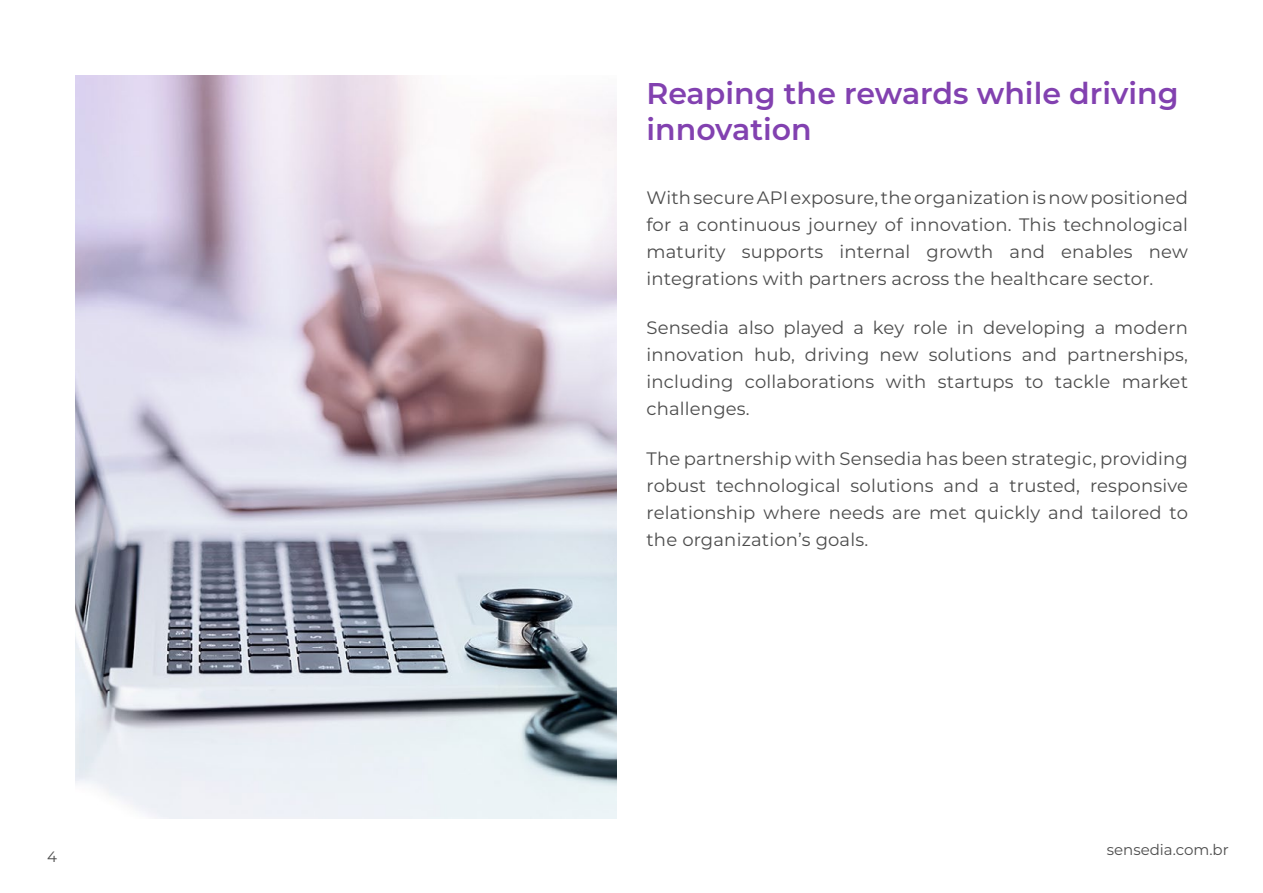
<style>
.page{position:relative;width:1263px;height:893px;background:#fff}
.page>*{position:absolute;margin:0;border:0;box-sizing:border-box;transform-origin:0 0}
.t1{font:600 30px/36px "Montserrat";color:#8241b0}
.t2{font:18px/27px "Montserrat";letter-spacing:.01em;color:#4c4c4c;text-align:justify}
.t3{font:15px "Montserrat";color:#4c4c4c}
</style>
<div class="page">
<img style="left:75px;top:75px;width:541px;height:743px">
<p class="t3" style="left:47px;top:846px;width:11px">4</p>
<h1 class="t1" style="left:646px;top:74px;width:533px">Reaping the rewards while driving innovation</h1>
<p class="t2" style="left:646px;top:183px;width:543px">With secure API exposure, the organization is now positioned for a continuous journey of innovation. This technological maturity supports internal growth and enables new integrations with partners across the healthcare sector.</p>
<p class="t2" style="left:646px;top:314px;width:543px">Sensedia also played a key role in developing a modern innovation hub, driving new solutions and partnerships, including collaborations with startups to tackle market challenges.</p>
<p class="t2" style="left:646px;top:444px;width:543px">The partnership with Sensedia has been strategic, providing robust technological solutions and a trusted, responsive relationship where needs are met quickly and tailored to the organization’s goals.</p>
<p class="t3" style="left:1107px;top:839px;width:123px">sensedia.com.br</p>
</div>
